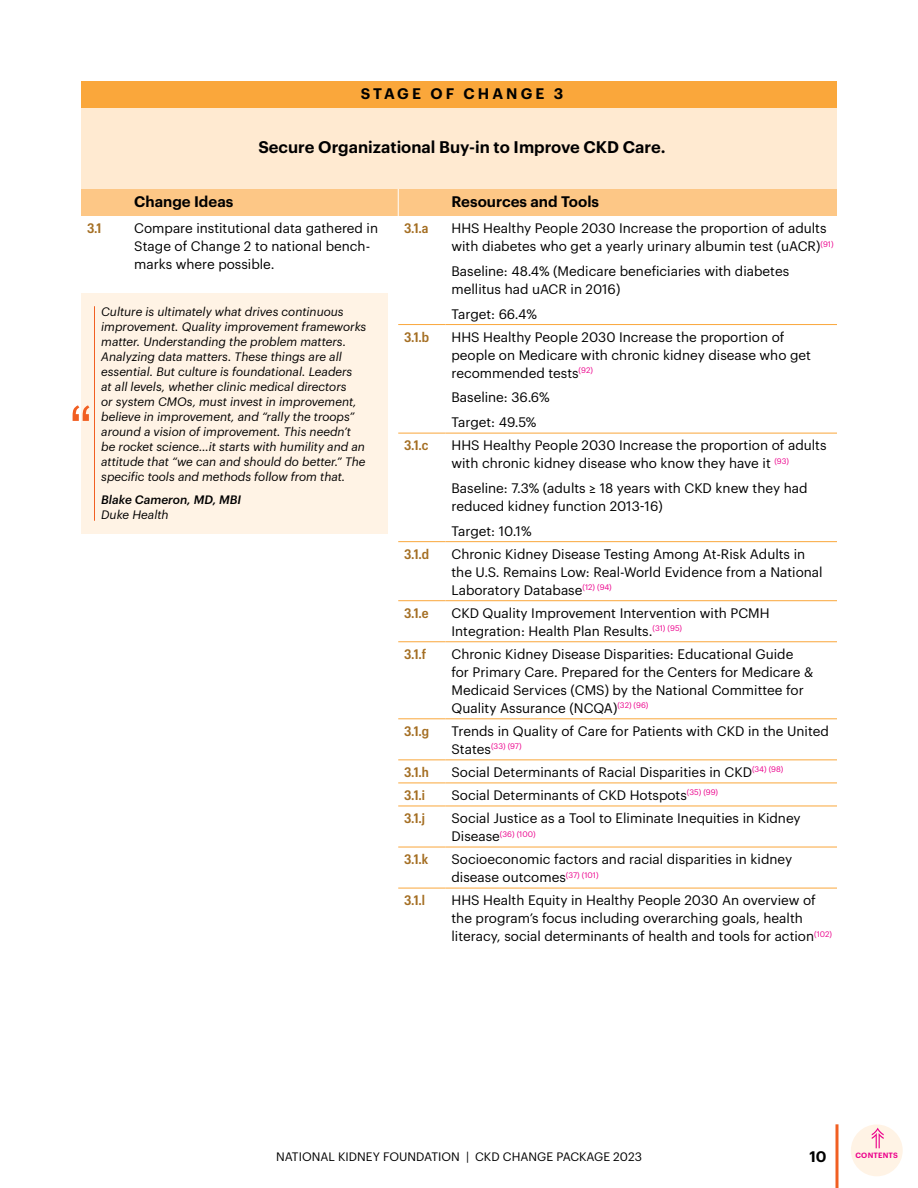
<style>
.page{position:relative;width:918px;height:1188px;background:#fff}
.page>*{position:absolute;margin:0;border:0;box-sizing:border-box;transform-origin:0 0}
.Cell-Stage_copy{font:600 16.5px "Graphik";color:#000}
.CellHead{font:600 15px "Graphik";color:#000}
.Cell-STAGE_OF_CHANGE_head{font:600 15px "Graphik";letter-spacing:.205em;color:#000}
.Table-Body{font:13.5px/18px "Graphik";color:#000}
.Table{font:600 13.5px "Graphik Compact";color:#a46e22}
.Quote{font:italic 12px/15px "Graphik";color:#000}
.t1{font:12px "Graphik";color:#000}
.QuotedName{font:italic 500 12px "Graphik";color:#000}
.QuoteTown{font:italic 12px "Graphik";color:#000}
.Table-Body-2{font:7.8px "Graphik";color:#ec008c}
.t2{font:600 7.5px "Graphik";letter-spacing:.025em;color:#ec008c}
.s1{font-size:13.5px;color:#000}
</style>
<div class="page">
<hr style="left:836px;top:1124px;width:2px;height:64px;background:#f15f22">
<div style="left:851px;top:1124px;width:52px;height:52px;background:#fff3e5;border-radius:50%"></div>
<svg style="left:872px;top:1128px;width:12px;height:20px"></svg>
<div style="left:81px;top:81px;width:756px;height:27px;background:#faa73b"></div>
<div style="left:81px;top:108px;width:756px;height:81px;background:#ffead1"></div>
<div style="left:81px;top:189px;width:756px;height:27px;background:#fdc786"></div>
<hr style="left:398px;top:324px;width:48px;height:1px;background:#faa73b">
<hr style="left:446px;top:324px;width:391px;height:1px;background:#faa73b">
<hr style="left:398px;top:433px;width:48px;height:1px;background:#faa73b">
<hr style="left:446px;top:433px;width:391px;height:1px;background:#faa73b">
<hr style="left:398px;top:541px;width:48px;height:1px;background:#faa73b">
<hr style="left:446px;top:541px;width:391px;height:1px;background:#faa73b">
<hr style="left:398px;top:600px;width:48px;height:1px;background:#faa73b">
<hr style="left:446px;top:600px;width:391px;height:1px;background:#faa73b">
<hr style="left:398px;top:641px;width:48px;height:1px;background:#faa73b">
<hr style="left:446px;top:641px;width:391px;height:1px;background:#faa73b">
<hr style="left:398px;top:718px;width:48px;height:1px;background:#faa73b">
<hr style="left:446px;top:718px;width:391px;height:1px;background:#faa73b">
<hr style="left:398px;top:759px;width:48px;height:1px;background:#faa73b">
<hr style="left:446px;top:759px;width:391px;height:1px;background:#faa73b">
<hr style="left:398px;top:783px;width:48px;height:1px;background:#faa73b">
<hr style="left:446px;top:783px;width:391px;height:1px;background:#faa73b">
<hr style="left:398px;top:806px;width:48px;height:1px;background:#faa73b">
<hr style="left:446px;top:806px;width:391px;height:1px;background:#faa73b">
<hr style="left:398px;top:847px;width:48px;height:1px;background:#faa73b">
<hr style="left:446px;top:847px;width:391px;height:1px;background:#faa73b">
<hr style="left:398px;top:888px;width:48px;height:1px;background:#faa73b">
<hr style="left:446px;top:888px;width:391px;height:1px;background:#faa73b">
<div style="left:81px;top:293px;width:307px;height:241px;background:#fff3e5"></div>
<hr style="left:94px;top:306px;width:1px;height:215px;background:#f15f22">
<svg style="left:73px;top:405px;width:16px;height:16px"></svg>
<p class="Cell-STAGE_OF_CHANGE_head" style="left:361px;top:82px;width:204px">STAGE OF CHANGE 3</p>
<p class="Cell-Stage_copy" style="left:258px;top:135px;width:409px">Secure Organizational Buy-in to Improve CKD Care.</p>
<p class="CellHead" style="left:134px;top:190px;width:101px">Change Ideas</p>
<p class="CellHead" style="left:452px;top:190px;width:149px">Resources and Tools</p>
<p class="Table" style="left:87px;top:218px;width:16px">3.1</p>
<p class="Table-Body" style="left:134px;top:218px;width:245px">Compare institutional data gathered in<br>Stage of Change 2 to national bench&shy;marks where possible.</p>
<p class="Table" style="left:404px;top:218px;width:26px">3.1.a</p>
<p class="Table-Body" style="left:452px;top:218px;width:384px">HHS Healthy People 2030 Increase the proportion of adults with diabetes who get a yearly urinary albumin test (uACR)<sup>(91)</sup></p>
<p class="Table-Body" style="left:452px;top:261px;width:339px">Baseline: 48.4% (Medicare beneficiaries with diabetes mellitus had uACR in 2016)</p>
<p class="Table-Body" style="left:452px;top:304px;width:87px">Target: 66.4%</p>
<p class="Quote" style="left:101px;top:303px;width:267px">Culture is ultimately what drives continuous improvement. Quality improvement frameworks matter. Understanding the problem matters.<br>Analyzing data matters. These things are all essential. But culture is foundational. Leaders<br>at all levels, whether clinic medical directors<br>or system CMOs, must invest in improvement, believe in improvement, and “rally the troops” around a vision of improvement. This needn’t be rocket science…it starts with humility and an attitude that “we can and should do better.” The specific tools and methods follow from that.</p>
<p class="QuotedName" style="left:101px;top:490px;width:141px">Blake Cameron, MD, MBI</p>
<p class="QuoteTown" style="left:101px;top:505px;width:69px">Duke Health</p>
<p class="Table" style="left:404px;top:327px;width:27px">3.1.b</p>
<p class="Table-Body" style="left:452px;top:327px;width:361px">HHS Healthy People 2030 Increase the proportion of people on Medicare with chronic kidney disease who get recommended tests<sup>(92)</sup></p>
<p class="Table-Body" style="left:452px;top:387px;width:100px">Baseline: 36.6%</p>
<p class="Table-Body" style="left:452px;top:412px;width:86px">Target: 49.5%</p>
<p class="Table" style="left:404px;top:435px;width:26px">3.1.c</p>
<p class="Table-Body" style="left:452px;top:435px;width:377px">HHS Healthy People 2030 Increase the proportion of adults with chronic kidney disease who know they have it <sup>(93)</sup></p>
<p class="Table-Body" style="left:452px;top:478px;width:358px">Baseline: 7.3% (adults ≥ 18 years with CKD knew they had reduced kidney function 2013-16)</p>
<p class="Table-Body" style="left:452px;top:521px;width:82px">Target: 10.1%</p>
<p class="Table" style="left:404px;top:544px;width:26px">3.1.d</p>
<p class="Table-Body" style="left:452px;top:544px;width:373px">Chronic Kidney Disease Testing Among At-Risk Adults in the U.S. Remains Low: Real-World Evidence from a National<br>Laboratory Database<sup>(12)</sup> <sup>(94)</sup></p>
<p class="Table" style="left:404px;top:603px;width:26px">3.1.e</p>
<p class="Table-Body" style="left:452px;top:603px;width:320px">CKD Quality Improvement Intervention with PCMH<br>Integration: Health Plan Results.<sup>(31)</sup> <sup>(95)</sup></p>
<p class="Table" style="left:404px;top:644px;width:23px">3.1.f</p>
<p class="Table-Body" style="left:452px;top:644px;width:363px">Chronic Kidney Disease Disparities: Educational Guide for Primary Care. Prepared for the Centers for Medicare &amp; Medicaid Services (CMS) by the National Committee for Quality Assurance (NCQA)<sup>(32)</sup> <sup>(96)</sup></p>
<p class="Table" style="left:404px;top:721px;width:26px">3.1.g</p>
<p class="Table-Body" style="left:452px;top:721px;width:379px">Trends in Quality of Care for Patients with CKD in the United</p>
<p class="Table-Body-2" style="left:452px;top:741px;width:72px"><span class="s1">States</span>(33) (97)</p>
<p class="Table" style="left:404px;top:762px;width:26px">3.1.h</p>
<p class="Table-Body" style="left:452px;top:762px;width:333px">Social Determinants of Racial Disparities in CKD<sup>(34)</sup> <sup>(98)</sup></p>
<p class="Table" style="left:404px;top:785px;width:22px">3.1.i</p>
<p class="Table-Body" style="left:452px;top:785px;width:268px">Social Determinants of CKD Hotspots<sup>(35)</sup> <sup>(99)</sup></p>
<p class="Table" style="left:404px;top:808px;width:22px">3.1.j</p>
<p class="Table-Body" style="left:452px;top:808px;width:351px">Social Justice as a Tool to Eliminate Inequities in Kidney</p>
<p class="Table-Body-2" style="left:452px;top:828px;width:86px"><span class="s1">Disease</span>(36) (100)</p>
<p class="Table" style="left:404px;top:849px;width:26px">3.1.k</p>
<p class="Table-Body" style="left:452px;top:849px;width:342px">Socioeconomic factors and racial disparities in kidney disease outcomes<sup>(37)</sup> <sup>(101)</sup></p>
<p class="Table" style="left:404px;top:890px;width:22px">3.1.l</p>
<p class="Table-Body" style="left:452px;top:890px;width:382px">HHS Health Equity in Healthy People 2030 An overview of the program’s focus including overarching goals, health literacy, social determinants of health and tools for action<sup>(102)</sup></p>
<p class="t1" style="left:276px;top:1148px;width:367px">NATIONAL KIDNEY FOUNDATION | CKD CHANGE PACKAGE 2023</p>
<p class="CellHead" style="left:809px;top:1145px;width:19px">10</p>
<p class="t2" style="left:855px;top:1150px;width:44px">CONTENTS</p>
</div>
